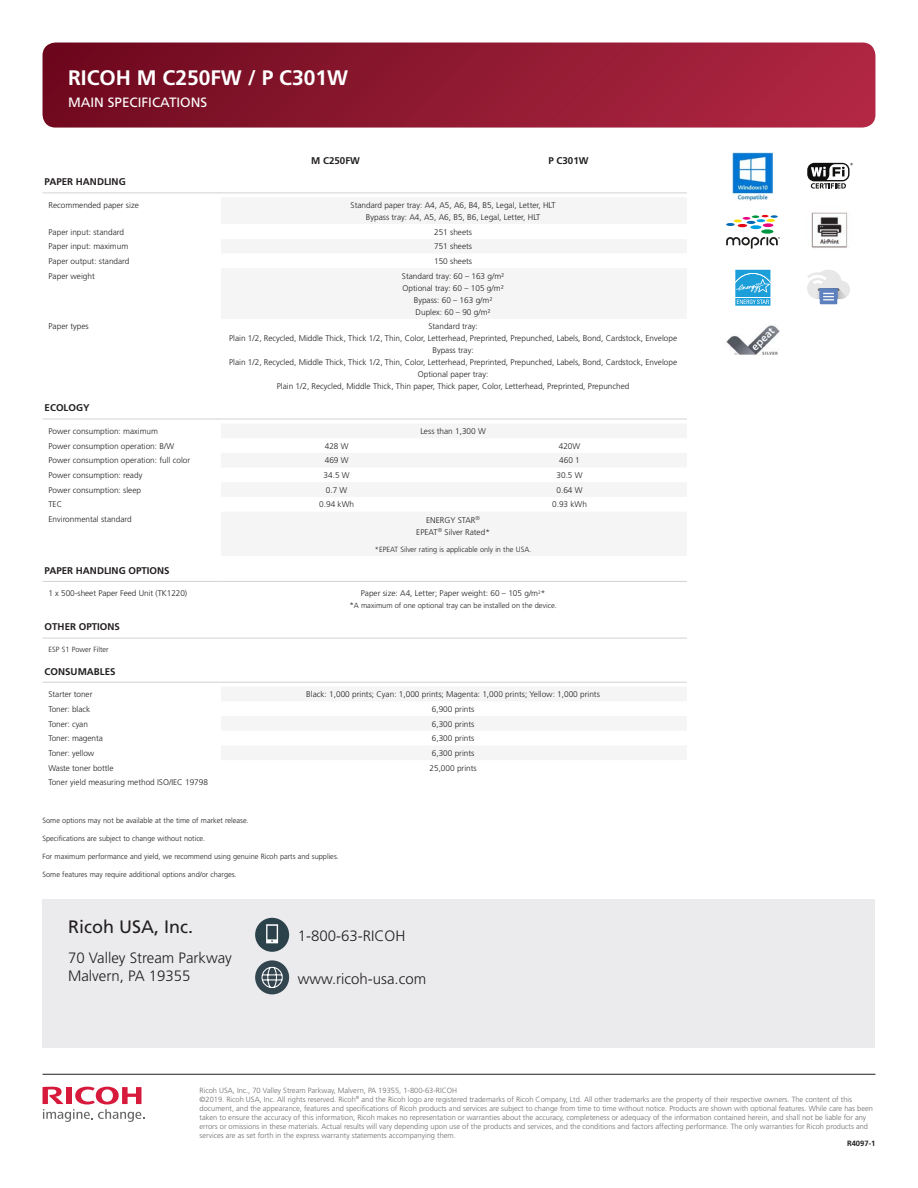
<style>
.page{position:relative;width:918px;height:1188px;background:#fff}
.page>*{position:absolute;margin:0;border:0;box-sizing:border-box;transform-origin:0 0}
.Spec_Header{font:700 21px "Frutiger LT Std";color:#fff}
.t1{font:18px "Frutiger LT Std";color:#231f20}
.t2{font:300 15px "Frutiger LT Std";color:#231f20}
.back_head{font:13.5px "Frutiger LT Std";color:#fff}
.table_sub{font:700 9.75px "Frutiger LT Std";color:#231f20}
.table_body_left{font:300 8.25px/12px "Frutiger LT Std";color:#231f20;text-align:center}
.table_body_center{font:300 8.25px "Frutiger LT Std";color:#231f20}
.t3{font:700 7.65px "Frutiger LT Std";color:#231f20}
.Copyright{font:300 7.5px/9px "Frutiger LT Std";color:#6c6d70}
.PG2_RIC2012-SpecNote{font:300 7.5px "Frutiger LT Std";color:#231f20}
.table_body_left-2{font:300 7.5px "Frutiger LT Std";color:#231f20}
.s1{font-size:8.25px}
</style>
<div class="page">
<svg style="left:43px;top:1087px;width:102px;height:35px"></svg>
<hr style="left:43px;top:1074px;width:832px;height:1px;background:#231f20">
<div style="left:43px;top:899px;width:832px;height:149px;background:#ebebed"></div>
<div style="left:255px;top:918px;width:34px;height:34px;background:#2b424b;border-radius:50%"></div>
<svg style="left:266px;top:924px;width:12px;height:19px"></svg>
<div style="left:255px;top:960px;width:34px;height:34px;background:#33454f;border-radius:50%"></div>
<svg style="left:261px;top:966px;width:22px;height:22px"></svg>
<svg style="left:43px;top:43px;width:832px;height:85px;background:#901a32"></svg>
<img style="left:726px;top:325px;width:54px;height:31px">
<svg style="left:221px;top:418px;width:466px;height:264px"></svg>
<hr style="left:43px;top:581px;width:178px;height:1px;background:#d1d2d4">
<hr style="left:221px;top:581px;width:233px;height:1px;background:#d1d2d4">
<hr style="left:454px;top:581px;width:233px;height:1px;background:#d1d2d4">
<hr style="left:43px;top:638px;width:178px;height:1px;background:#d1d2d4">
<hr style="left:221px;top:638px;width:233px;height:1px;background:#d1d2d4">
<hr style="left:454px;top:638px;width:233px;height:1px;background:#d1d2d4">
<hr style="left:43px;top:193px;width:178px;height:1px;background:#d1d2d4">
<hr style="left:221px;top:193px;width:233px;height:1px;background:#d1d2d4">
<hr style="left:454px;top:193px;width:233px;height:1px;background:#d1d2d4">
<hr style="left:43px;top:419px;width:178px;height:1px;background:#d1d2d4">
<hr style="left:221px;top:419px;width:233px;height:1px;background:#d1d2d4">
<hr style="left:454px;top:419px;width:233px;height:1px;background:#d1d2d4">
<hr style="left:43px;top:682px;width:178px;height:1px;background:#d1d2d4">
<hr style="left:221px;top:682px;width:233px;height:1px;background:#d1d2d4">
<hr style="left:454px;top:682px;width:233px;height:1px;background:#d1d2d4">
<svg style="left:735px;top:269px;width:36px;height:1px"></svg>
<svg style="left:735px;top:270px;width:36px;height:36px"></svg>
<div style="left:807px;top:163px;width:43px;height:18px;background:#0f100e;border-radius:7px"></div>
<svg style="left:811px;top:163px;width:42px;height:26px"></svg>
<svg style="left:807px;top:270px;width:43px;height:35px"></svg>
<svg style="left:726px;top:237px;width:54px;height:12px"></svg>
<div style="left:761px;top:229px;width:12px;height:5px;background:#009641;border-radius:50%"></div>
<svg style="left:750px;top:225px;width:11px;height:4px"></svg>
<svg style="left:726px;top:215px;width:52px;height:12px"></svg>
<img style="left:811px;top:212px;width:37px;height:36px">
<img style="left:732px;top:152px;width:40px;height:49px">
<p class="Spec_Header" style="left:68px;top:66px;width:282px">RICOH M C250FW / P C301W</p>
<p class="back_head" style="left:68px;top:94px;width:141px">MAIN SPECIFICATIONS</p>
<p class="table_sub" style="left:311px;top:155px;width:50px">M C250FW</p>
<p class="table_sub" style="left:548px;top:155px;width:42px">P C301W</p>
<p class="table_sub" style="left:45px;top:176px;width:83px">PAPER HANDLING</p>
<p class="table_body_left" style="left:49px;top:199px;width:92px">Recommended paper size</p>
<p class="table_body_left" style="left:351px;top:199px;width:207px">Standard paper tray: A4, A5, A6, B4, B5, Legal, Letter, HLT<br>Bypass tray: A4, A5, A6, B5, B6, Legal, Letter, HLT</p>
<p class="table_body_left" style="left:49px;top:226px;width:77px">Paper input: standard</p>
<p class="table_body_left" style="left:434px;top:226px;width:40px">251 sheets</p>
<p class="table_body_left" style="left:49px;top:240px;width:81px">Paper input: maximum</p>
<p class="table_body_left" style="left:434px;top:240px;width:40px">751 sheets</p>
<p class="table_body_left" style="left:49px;top:255px;width:82px">Paper output: standard</p>
<p class="table_body_left" style="left:434px;top:255px;width:40px">150 sheets</p>
<p class="table_body_left" style="left:49px;top:270px;width:48px">Paper weight</p>
<p class="table_body_left" style="left:402px;top:270px;width:104px">Standard tray: 60 – 163 g/m²<br>Optional tray: 60 – 105 g/m²<br>Bypass: 60 – 163 g/m²<br>Duplex: 60 – 90 g/m²</p>
<p class="table_body_left" style="left:49px;top:321px;width:42px">Paper types</p>
<p class="table_body_left" style="left:229px;top:321px;width:450px">Standard tray:<br>Plain 1/2, Recycled, Middle Thick, Thick 1/2, Thin, Color, Letterhead, Preprinted, Prepunched, Labels, Bond, Cardstock, Envelope Bypass tray:<br>Plain 1/2, Recycled, Middle Thick, Thick 1/2, Thin, Color, Letterhead, Preprinted, Prepunched, Labels, Bond, Cardstock, Envelope Optional paper tray:<br>Plain 1/2, Recycled, Middle Thick, Thin paper, Thick paper, Color, Letterhead, Preprinted, Prepunched</p>
<p class="table_sub" style="left:45px;top:402px;width:46px">ECOLOGY</p>
<p class="table_body_left" style="left:49px;top:425px;width:111px">Power consumption: maximum</p>
<p class="table_body_left" style="left:420px;top:425px;width:67px">Less than 1,300 W</p>
<p class="table_body_left" style="left:49px;top:440px;width:127px">Power consumption operation: B/W</p>
<p class="table_body_center" style="left:325px;top:441px;width:25px">428 W</p>
<p class="table_body_center" style="left:559px;top:441px;width:23px">420W</p>
<p class="table_body_left" style="left:49px;top:455px;width:143px">Power consumption operation: full color</p>
<p class="table_body_left" style="left:325px;top:455px;width:25px">469 W</p>
<p class="table_body_left" style="left:559px;top:455px;width:22px">460 1</p>
<p class="table_body_left" style="left:49px;top:469px;width:95px">Power consumption: ready</p>
<p class="table_body_left" style="left:324px;top:469px;width:28px">34.5 W</p>
<p class="table_body_left" style="left:556px;top:469px;width:28px">30.5 W</p>
<p class="table_body_left" style="left:49px;top:484px;width:94px">Power consumption: sleep</p>
<p class="table_body_center" style="left:326px;top:485px;width:23px">0.7 W</p>
<p class="table_body_center" style="left:556px;top:485px;width:28px">0.64 W</p>
<p class="table_body_left" style="left:49px;top:499px;width:15px">TEC</p>
<p class="table_body_center" style="left:319px;top:500px;width:36px">0.94 kWh</p>
<p class="table_body_center" style="left:552px;top:500px;width:36px">0.93 kWh</p>
<p class="table_body_left" style="left:49px;top:513px;width:85px">Environmental standard</p>
<p class="table_body_left" style="left:416px;top:514px;width:75px">ENERGY STAR<sup>®<br></sup>EPEAT<sup>®</sup> Silver Rated*</p>
<p class="PG2_RIC2012-SpecNote" style="left:375px;top:545px;width:158px">*EPEAT Silver rating is applicable only in the USA.</p>
<p class="table_sub" style="left:45px;top:565px;width:126px">PAPER HANDLING OPTIONS</p>
<p class="table_body_left" style="left:49px;top:588px;width:140px">1 x 500-sheet Paper Feed Unit (TK1220)</p>
<p class="table_body_left" style="left:361px;top:588px;width:186px">Paper size: A4, Letter; Paper weight: 60 – 105 g/m<sup>2</sup>*</p>
<p class="table_body_left-2" style="left:349px;top:602px;width:209px"><span class="s1">*</span>A maximum of one optional tray can be installed on the device.</p>
<p class="table_sub" style="left:45px;top:621px;width:77px">OTHER OPTIONS</p>
<p class="PG2_RIC2012-SpecNote" style="left:49px;top:646px;width:62px">ESP S1 Power Filter</p>
<p class="table_sub" style="left:45px;top:665px;width:72px">CONSUMABLES</p>
<p class="table_body_left" style="left:49px;top:688px;width:45px">Starter toner</p>
<p class="table_body_left" style="left:306px;top:688px;width:295px">Black: 1,000 prints; Cyan: 1,000 prints; Magenta: 1,000 prints; Yellow: 1,000 prints</p>
<p class="table_body_left" style="left:49px;top:703px;width:43px">Toner: black</p>
<p class="table_body_center" style="left:432px;top:704px;width:44px">6,900 prints</p>
<p class="table_body_left" style="left:49px;top:718px;width:41px">Toner: cyan</p>
<p class="table_body_left" style="left:432px;top:718px;width:44px">6,300 prints</p>
<p class="table_body_left" style="left:49px;top:732px;width:56px">Toner: magenta</p>
<p class="table_body_left" style="left:432px;top:732px;width:44px">6,300 prints</p>
<p class="table_body_left" style="left:49px;top:747px;width:47px">Toner: yellow</p>
<p class="table_body_left" style="left:432px;top:747px;width:44px">6,300 prints</p>
<p class="table_body_left" style="left:49px;top:762px;width:66px">Waste toner bottle</p>
<p class="table_body_center" style="left:430px;top:763px;width:49px">25,000 prints</p>
<p class="table_body_left" style="left:49px;top:777px;width:161px">Toner yield measuring method ISO/IEC 19798</p>
<p class="PG2_RIC2012-SpecNote" style="left:43px;top:816px;width:208px">Some options may not be available at the time of market release.</p>
<p class="PG2_RIC2012-SpecNote" style="left:43px;top:834px;width:164px">Specifications are subject to change without notice.</p>
<p class="PG2_RIC2012-SpecNote" style="left:43px;top:852px;width:298px">For maximum performance and yield, we recommend using genuine Ricoh parts and supplies.</p>
<p class="PG2_RIC2012-SpecNote" style="left:43px;top:870px;width:196px">Some features may require additional options and/or charges.</p>
<p class="t1" style="left:68px;top:916px;width:126px">Ricoh USA, Inc.</p>
<p class="t2" style="left:68px;top:949px;width:165px">70 Valley Stream Parkway</p>
<p class="t2" style="left:68px;top:967px;width:124px">Malvern, PA 19355</p>
<p class="t2" style="left:298px;top:927px;width:109px">1-800-63-RICOH</p>
<p class="t2" style="left:298px;top:970px;width:130px">www.ricoh-usa.com</p>
<p class="Copyright" style="left:200px;top:1086px;width:259px">Ricoh USA, Inc., 70 Valley Stream Parkway, Malvern, PA 19355, 1-800-63-RICOH</p>
<p class="Copyright" style="left:200px;top:1095px;width:675px">©2019. Ricoh USA, Inc. All rights reserved. Ricoh<sup>®</sup> and the Ricoh logo are registered trademarks of Ricoh Company, Ltd. All other trademarks are the property of their respective owners. The content of this document, and the appearance, features and specifications of Ricoh products and services are subject to change from time to time without notice. Products are shown with optional features. While care has been taken to ensure the accuracy of this information, Ricoh makes no representation or warranties about the accuracy, completeness or adequacy of the information contained herein, and shall not be liable for any errors or omissions in these materials. Actual results will vary depending upon use of the products and services, and the conditions and factors affecting performance. The only warranties for Ricoh products and services are as set forth in the express warranty statements accompanying them.</p>
<p class="t3" style="left:847px;top:1139px;width:30px">R4097-1</p>
</div>
